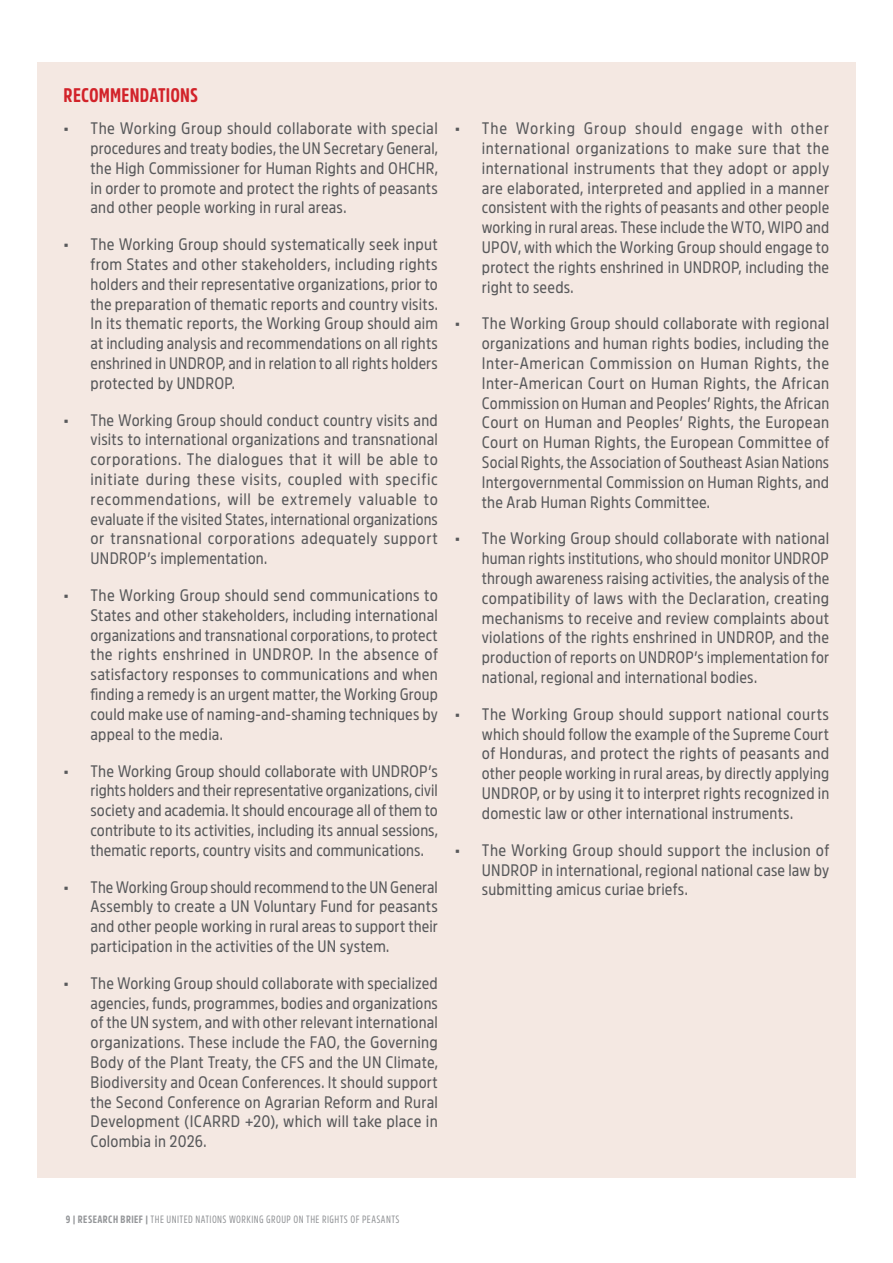
<style>
.page{position:relative;width:893px;height:1263px;background:#fff}
.page>*{position:absolute;margin:0;border:0;box-sizing:border-box;transform-origin:0 0}
.t1{font:700 19.5px "Amsi Pro Condensed";letter-spacing:.01em;color:#d2232a}
.t2{font:16.5px/19.8px "Amsi Pro Narrow";letter-spacing:.01em;color:#58595b;text-align:justify}
.t3{font:10.5px "Amsi Pro Condensed";letter-spacing:.04em;color:#939598}
.s1{font-weight:700}
</style>
<div class="page">
<div style="left:37px;top:63px;width:819px;height:1115px;background:#f4e8e2"></div>
<p class="t1" style="left:64px;top:80px;width:136px">RECOMMENDATIONS</p>
<p class="t2" style="left:91px;top:117px;width:349px;text-indent:-27px">• The Working Group should collaborate with special procedures and treaty bodies, the UN Secretary General, the High Commissioner for Human Rights and OHCHR, in order to promote and protect the rights of peasants and other people working in rural areas.</p>
<p class="t2" style="left:91px;top:233px;width:349px;text-indent:-27px">• The Working Group should systematically seek input from States and other stakeholders, including rights holders and their representative organizations, prior to the preparation of thematic reports and country visits.<br>In its thematic reports, the Working Group should aim at including analysis and recommendations on all rights enshrined in UNDROP, and in relation to all rights holders protected by UNDROP.</p>
<p class="t2" style="left:91px;top:408px;width:349px;text-indent:-27px">• The Working Group should conduct country visits and visits to international organizations and transnational corporations. The dialogues that it will be able to initiate during these visits, coupled with specific recommendations, will be extremely valuable to evaluate if the visited States, international organizations or transnational corporations adequately support UNDROP’s implementation.</p>
<p class="t2" style="left:91px;top:583px;width:349px;text-indent:-27px">• The Working Group should send communications to States and other stakeholders, including international organizations and transnational corporations, to protect the rights enshrined in UNDROP. In the absence of satisfactory responses to communications and when finding a remedy is an urgent matter, the Working Group could make use of naming-and-shaming techniques by appeal to the media.</p>
<p class="t2" style="left:91px;top:759px;width:349px;text-indent:-27px">• The Working Group should collaborate with UNDROP’s rights holders and their representative organizations, civil society and academia. It should encourage all of them to contribute to its activities, including its annual sessions, thematic reports, country visits and communications.</p>
<p class="t2" style="left:91px;top:875px;width:349px;text-indent:-27px">• The Working Group should recommend to the UN General Assembly to create a UN Voluntary Fund for peasants and other people working in rural areas to support their participation in the activities of the UN system.</p>
<p class="t2" style="left:91px;top:971px;width:349px;text-indent:-27px">• The Working Group should collaborate with specialized agencies, funds, programmes, bodies and organizations of the UN system, and with other relevant international organizations. These include the FAO, the Governing Body of the Plant Treaty, the CFS and the UN Climate, Biodiversity and Ocean Conferences. It should support the Second Conference on Agrarian Reform and Rural Development (ICARRD +20), which will take place in Colombia in 2026.</p>
<p class="t2" style="left:482px;top:117px;width:349px;text-indent:-27px">• The Working Group should engage with other international organizations to make sure that the international instruments that they adopt or apply are elaborated, interpreted and applied in a manner consistent with the rights of peasants and other people working in rural areas. These include the WTO, WIPO and UPOV, with which the Working Group should engage to protect the rights enshrined in UNDROP, including the right to seeds.</p>
<p class="t2" style="left:482px;top:312px;width:349px;text-indent:-27px">• The Working Group should collaborate with regional organizations and human rights bodies, including the Inter-American Commission on Human Rights, the Inter-American Court on Human Rights, the African Commission on Human and Peoples’ Rights, the African Court on Human and Peoples’ Rights, the European Court on Human Rights, the European Committee of Social Rights, the Association of Southeast Asian Nations Intergovernmental Commission on Human Rights, and the Arab Human Rights Committee.</p>
<p class="t2" style="left:482px;top:527px;width:349px;text-indent:-27px">• The Working Group should collaborate with national human rights institutions, who should monitor UNDROP through awareness raising activities, the analysis of the compatibility of laws with the Declaration, creating mechanisms to receive and review complaints about violations of the rights enshrined in UNDROP, and the production of reports on UNDROP’s implementation for national, regional and international bodies.</p>
<p class="t2" style="left:482px;top:702px;width:349px;text-indent:-27px">• The Working Group should support national courts which should follow the example of the Supreme Court of Honduras, and protect the rights of peasants and other people working in rural areas, by directly applying UNDROP, or by using it to interpret rights recognized in domestic law or other international instruments.</p>
<p class="t2" style="left:482px;top:838px;width:349px;text-indent:-27px">• The Working Group should support the inclusion of UNDROP in international, regional national case law by submitting amicus curiae briefs.</p>
<p class="t3" style="left:66px;top:1211px;width:335px"><span class="s1">9 | RESEARCH BRIEF |</span> THE UNITED NATIONS WORKING GROUP ON THE RIGHTS OF PEASANTS</p>
</div>
